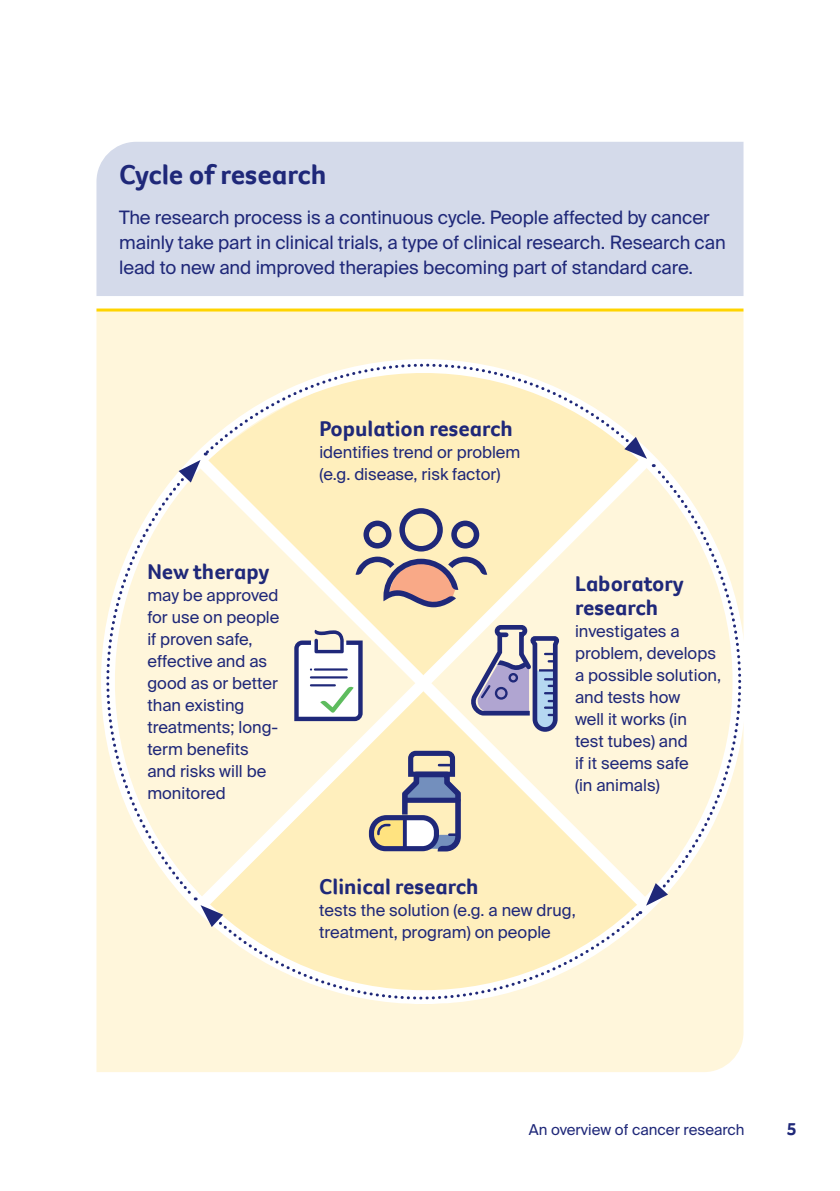
<style>
.page{position:relative;width:840px;height:1191px;background:#fff}
.page>*{position:absolute;margin:0;border:0;box-sizing:border-box;transform-origin:0 0}
._3__Key_points_Infographic_head{font:700 28px "Foco CC";color:#1f2879}
._4__Infographic_subhead{font:700 22px/24px "Foco CC";color:#1f2879}
._4__Infographic_intro{font:18.4px/25px "Suisse Intl";letter-spacing:-.005em;color:#1f2879}
.t1{font:700 18px "Foco CC";color:#1f2879}
._4__Infographic_copy{font:16.4px/22px "Suisse Intl";color:#1f2879}
.t2{font:15px "Suisse Intl";color:#1f2879}
</style>
<div class="page">
<div style="left:96px;top:311px;width:647px;height:761px;background:#fff6db"></div>
<div style="left:96px;top:142px;width:647px;height:154px;background:#d4daea"></div>
<hr style="left:96px;top:308px;width:647px;height:3px;background:#ffd400">
<svg style="left:96px;top:315px;width:648px;height:713px;background:#f5ebcf"></svg>
<svg style="left:203px;top:337px;width:432px;height:119px;background:#fdf1d0"></svg>
<svg style="left:624px;top:437px;width:22px;height:22px"></svg>
<svg style="left:650px;top:463px;width:94px;height:432px;background:#fbf4de"></svg>
<svg style="left:645px;top:883px;width:22px;height:22px"></svg>
<svg style="left:211px;top:910px;width:430px;height:118px;background:#fcf1d0"></svg>
<svg style="left:96px;top:471px;width:101px;height:430px;background:#fcf4de"></svg>
<svg style="left:195px;top:897px;width:28px;height:30px"></svg>
<svg style="left:178px;top:452px;width:28px;height:30px"></svg>
<p class="_3__Key_points_Infographic_head" style="left:119px;top:156px;width:209px">Cycle of research</p>
<p class="_4__Infographic_intro" style="left:119px;top:205px;width:607px">The research process is a continuous cycle. People affected by cancer mainly take part in clinical trials, a type of clinical research. Research can lead to new and improved therapies becoming part of standard care.</p>
<h4 class="_4__Infographic_subhead" style="left:147px;top:559px;width:123px">New therapy</h4>
<p class="_4__Infographic_copy" style="left:147px;top:584px;width:133px">may be approved for use on people if proven safe, effective and as good as or better than existing treatments; long&shy;term benefits and risks will be monitored</p>
<h4 class="_4__Infographic_subhead" style="left:319px;top:416px;width:195px">Population research</h4>
<p class="_4__Infographic_copy" style="left:319px;top:441px;width:202px">identifies trend or problem (e.g. disease, risk factor)</p>
<h4 class="_4__Infographic_subhead" style="left:574px;top:571px;width:110px">Laboratory research</h4>
<p class="_4__Infographic_copy" style="left:574px;top:620px;width:147px">investigates a problem, develops a possible solution, and tests how<br>well it works (in<br>test tubes) and<br>if it seems safe<br>(in animals)</p>
<h4 class="_4__Infographic_subhead" style="left:319px;top:874px;width:161px">Clinical research</h4>
<p class="_4__Infographic_copy" style="left:319px;top:899px;width:258px">tests the solution (e.g. a new drug, treatment, program) on people</p>
<p class="t2" style="left:528px;top:1121px;width:217px">An overview of cancer research</p>
<p class="t1" style="left:786px;top:1117px;width:11px">5</p>
</div>
